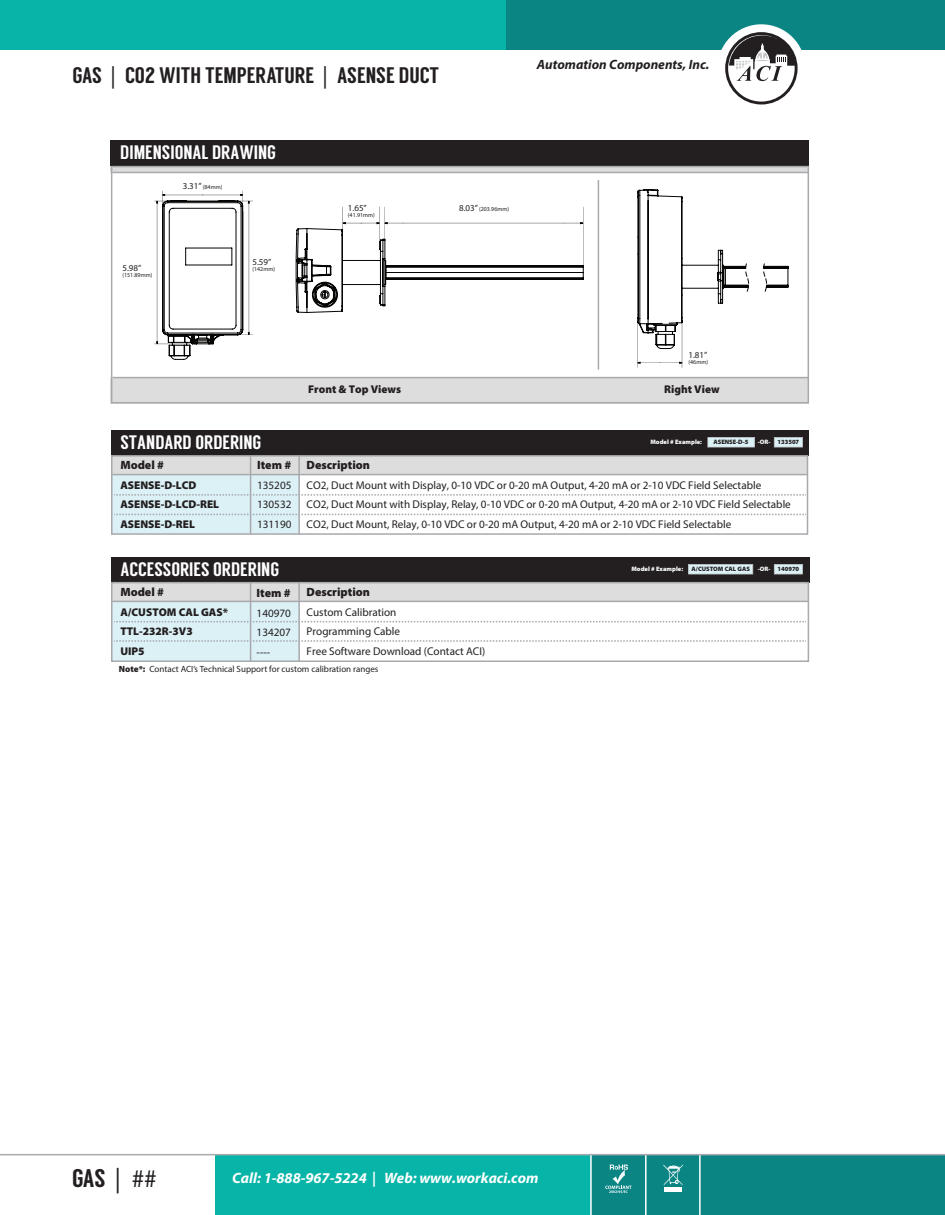
<style>
.page{position:relative;width:945px;height:1215px;background:#fff}
.page>*{position:absolute;margin:0;border:0;box-sizing:border-box;transform-origin:0 0}
.t1{font:25.5px "Langdon";color:#231f20}
.t2{font:22.5px "Langdon";color:#231f20}
.t3{font:19.5px "Langdon";color:#fff}
.t4{font:italic 700 15px "Myriad Pro";color:#fff}
.t5{font:italic 700 13.5px "Myriad Pro";color:#231f20}
.t6{font:900 12px "Myriad Pro";color:#231f20}
.t7{font:11.25px/19.5px "Myriad Pro";color:#231f20;text-align:justify}
.t8{font:900 11.25px/19.5px "Myriad Pro";color:#231f20}
.t9{font:9px "Myriad Pro";color:#231f20}
.t10{font:900 6.45px "Myriad Pro";color:#231f20}
.t11{font:900 6.45px "Myriad Pro";color:#fff}
.t12{font:6px "Myriad Pro";color:#231f20}
.s1{font-family:"Myriad Pro"}
.s2{font-size:9px}
.s3{color:#fff}
.s4{font-weight:900}
</style>
<div class="page">
<div style="left:505px;top:0;width:440px;height:50px;background:#0b8584"></div>
<div style="left:0;top:0;width:506px;height:50px;background:#07b5a8"></div>
<div style="left:717px;top:24px;width:88px;height:88px;background:#fff;border-radius:50%"></div>
<svg style="left:725px;top:32px;width:73px;height:72px"></svg>
<div style="left:215px;top:1155px;width:730px;height:60px;background:#07b5a8"></div>
<div style="left:591px;top:1155px;width:354px;height:60px;background:#0b8584"></div>
<hr style="left:664px;top:1188px;width:18px;height:4px;background:#fff">
<svg style="left:663px;top:1165px;width:20px;height:20px"></svg>
<svg style="left:605px;top:1165px;width:27px;height:28px"></svg>
<hr style="left:699px;top:1154px;width:2px;height:61px;background:#fff">
<hr style="left:645px;top:1154px;width:2px;height:61px;background:#fff">
<hr style="left:590px;top:1154px;width:2px;height:61px;background:#fff">
<hr style="left:0;top:1154px;width:945px;height:1px;background:#a8a9ad">
<div style="left:111px;top:140px;width:698px;height:26px;background:#231f20"></div>
<svg style="left:111px;top:166px;width:698px;height:238px"></svg>
<hr style="left:598px;top:180px;width:1px;height:190px;background:#a8a9ad">
<hr style="left:638px;top:324px;width:1px;height:43px;background:#231f20">
<hr style="left:682px;top:320px;width:1px;height:47px;background:#231f20">
<svg style="left:637px;top:189px;width:151px;height:160px"></svg>
<svg style="left:155px;top:191px;width:97px;height:169px"></svg>
<svg style="left:637px;top:362px;width:46px;height:2px"></svg>
<svg style="left:296px;top:207px;width:288px;height:106px"></svg>
<hr style="left:112px;top:377px;width:696px;height:1px;background:#a8a9ad">
<hr style="left:112px;top:172px;width:696px;height:1px;background:#a8a9ad">
<div style="left:111px;top:430px;width:697px;height:26px;background:#231f20"></div>
<svg style="left:707px;top:437px;width:48px;height:11px"></svg>
<svg style="left:774px;top:437px;width:29px;height:11px"></svg>
<svg style="left:111px;top:454px;width:698px;height:81px"></svg>
<div style="left:111px;top:557px;width:698px;height:26px;background:#231f20"></div>
<svg style="left:111px;top:581px;width:699px;height:81px"></svg>
<hr style="left:250px;top:583px;width:1px;height:78px;background:#a8a9ad">
<hr style="left:298px;top:583px;width:2px;height:78px;background:#a8a9ad">
<hr style="left:112px;top:601px;width:696px;height:1px;background:#a8a9ad">
<svg style="left:688px;top:564px;width:65px;height:11px"></svg>
<svg style="left:774px;top:564px;width:29px;height:11px"></svg>
<h2 class="t2" style="left:72px;top:62px;width:368px">GAS <span class="s1">|</span> CO2 WITH TEMPERATURE <span class="s1">|</span> ASENSE DUCT</h2>
<h3 class="t3" style="left:120px;top:141px;width:157px">DIMENSIONAL DRAWING</h3>
<p class="t12" style="left:183px;top:184px;width:41px"><span class="s2">3.31”</span> (84mm)</p>
<p class="t9" style="left:122px;top:262px;width:20px">5.98”</p>
<p class="t12" style="left:122px;top:271px;width:32px">(151.89mm)</p>
<p class="t9" style="left:252px;top:257px;width:20px">5.59”</p>
<p class="t12" style="left:252px;top:265px;width:24px">(142mm)</p>
<p class="t9" style="left:348px;top:203px;width:20px">1.65”</p>
<p class="t12" style="left:459px;top:205px;width:52px"><span class="s2">8.03”</span> (203.96mm)</p>
<p class="t12" style="left:348px;top:211px;width:28px">(41.91mm)</p>
<p class="t5" style="left:537px;top:55px;width:174px">Automation Components, Inc.</p>
<p class="t9" style="left:689px;top:350px;width:20px">1.81”</p>
<p class="t12" style="left:689px;top:359px;width:21px">(46mm)</p>
<p class="t8" style="left:308px;top:379px;width:94px">Front &amp; Top Views</p>
<p class="t8" style="left:664px;top:379px;width:57px">Right View</p>
<h3 class="t3" style="left:120px;top:431px;width:143px">STANDARD ORDERING</h3>
<p class="t6" style="left:120px;top:457px;width:45px">Model #</p>
<p class="t8" style="left:120px;top:475px;width:100px">ASENSE-D-LCD<br>ASENSE-D-LCD-REL<br>ASENSE-D-REL</p>
<p class="t6" style="left:257px;top:457px;width:36px">Item #</p>
<p class="t7" style="left:257px;top:475px;width:36px">135205<br>130532<br>131190</p>
<p class="t11" style="left:650px;top:438px;width:53px">Model # Example:</p>
<p class="t10" style="left:714px;top:438px;width:36px">ASENSE-D-5</p>
<p class="t10" style="left:758px;top:438px;width:43px"><span class="s3">-OR-</span> 133507</p>
<p class="t6" style="left:307px;top:457px;width:65px">Description</p>
<p class="t7" style="left:307px;top:475px;width:486px;text-align:left">CO2, Duct Mount with Display, 0-10 VDC or 0-20 mA Output, 4-20 mA or 2-10 VDC Field Selectable<br>CO2, Duct Mount with Display, Relay, 0-10 VDC or 0-20 mA Output, 4-20 mA or 2-10 VDC Field Selectable<br>CO2, Duct Mount, Relay, 0-10 VDC or 0-20 mA Output, 4-20 mA or 2-10 VDC Field Selectable</p>
<h3 class="t3" style="left:120px;top:558px;width:160px">ACCESSORIES ORDERING</h3>
<p class="t6" style="left:120px;top:584px;width:45px">Model #</p>
<p class="t8" style="left:120px;top:602px;width:109px">A/CUSTOM CAL GAS*<br>TTL-232R-3V3<br>UIP5</p>
<p class="t6" style="left:307px;top:584px;width:65px">Description</p>
<p class="t7" style="left:307px;top:602px;width:180px;text-align:left">Custom Calibration<br>Programming Cable<br>Free Software Download (Contact ACI)</p>
<p class="t9" style="left:119px;top:663px;width:261px"><span class="s4">Note*:</span> Contact ACI’s Technical Support for custom calibration ranges</p>
<p class="t6" style="left:257px;top:585px;width:36px">Item #</p>
<p class="t7" style="left:257px;top:603px;width:36px">140970<br>134207 ----</p>
<p class="t11" style="left:631px;top:565px;width:53px">Model # Example:</p>
<p class="t10" style="left:692px;top:565px;width:109px">A/CUSTOM CAL GAS <span class="s3">-OR-</span> 140970</p>
<h1 class="t1" style="left:72px;top:1163px;width:86px">GAS <span class="s1">| ##</span></h1>
<h3 class="t4" style="left:232px;top:1168px;width:308px">Call: 1-888-967-5224 | Web: www.workaci.com</h3>
</div>
